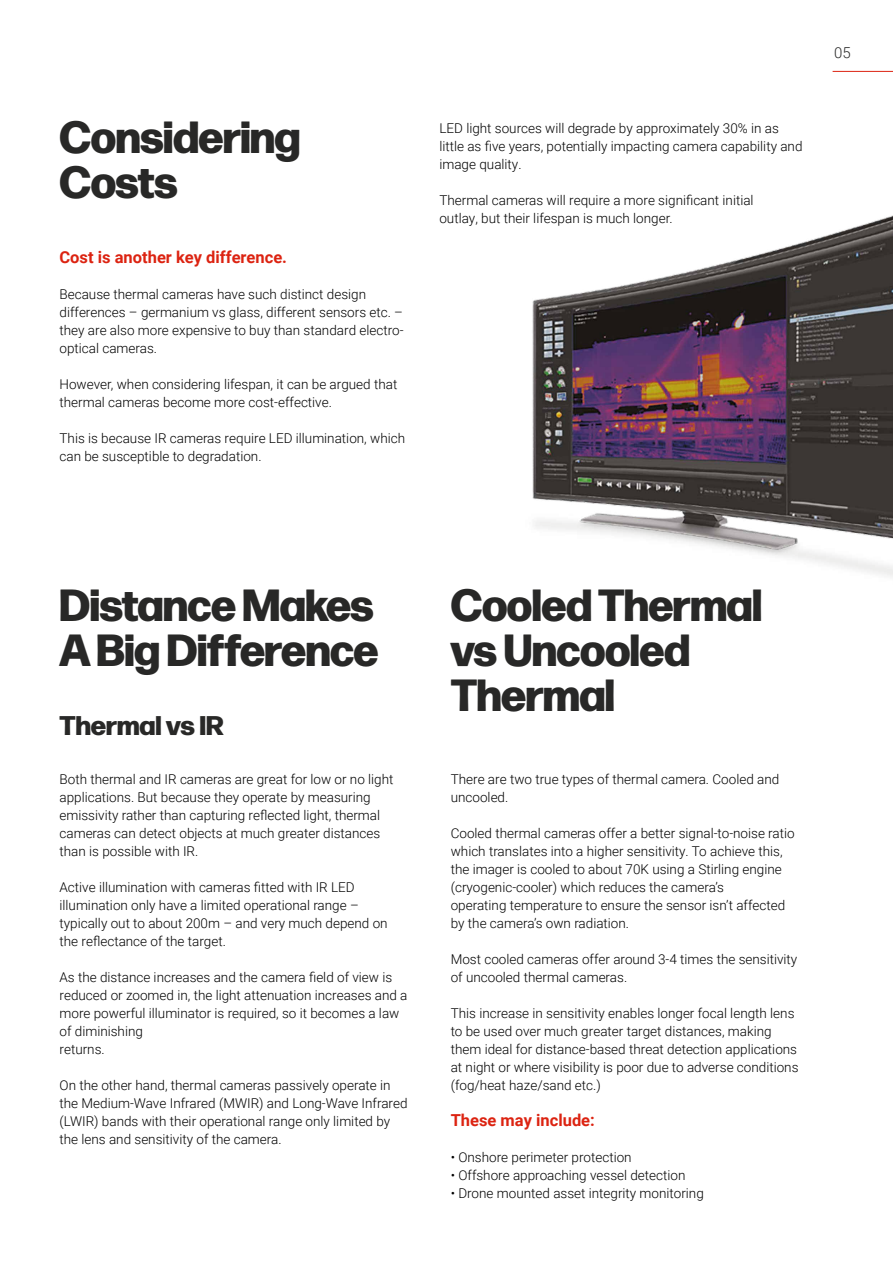
<style>
.page{position:relative;width:893px;height:1263px;background:#fff}
.page>*{position:absolute;margin:0;border:0;box-sizing:border-box;transform-origin:0 0}
.t1{font:800 45px/45px "Forma DJR Display";letter-spacing:-.01em;color:#282827}
.t2{font:800 27px "Forma DJR Display";color:#282827}
.t3{font:700 16.5px "Roboto";color:#dc2311}
.t4{font:300 15px "Roboto";color:#282827}
.t5{font:300 13.5px/18px "Roboto";color:#000}
</style>
<div class="page">
<img style="left:532px;top:215px;width:361px;height:362px">
<hr style="left:833px;top:71px;width:60px;height:1px;background:#dc2311">
<h1 class="t1" style="left:60px;top:111px;width:242px">Considering<br>Costs</h1>
<p class="t3" style="left:60px;top:245px;width:229px">Cost is another key difference.</p>
<p class="t5" style="left:60px;top:285px;width:346px">Because thermal cameras have such distinct design differences – germanium vs glass, different sensors etc. – they are also more expensive to buy than standard electro&shy;optical cameras.</p>
<p class="t5" style="left:60px;top:375px;width:339px">However, when considering lifespan, it can be argued that thermal cameras become more cost-effective.</p>
<p class="t5" style="left:60px;top:429px;width:347px">This is because IR cameras require LED illumination, which can be susceptible to degradation.</p>
<p class="t5" style="left:439px;top:119px;width:365px">LED light sources will degrade by approximately 30% in as little as five years, potentially impacting camera capability and image quality.</p>
<p class="t5" style="left:439px;top:191px;width:316px">Thermal cameras will require a more significant initial outlay, but their lifespan is much longer.</p>
<p class="t4" style="left:834px;top:42px;width:18px">05</p>
<h1 class="t1" style="left:60px;top:579px;width:321px">Distance Makes<br>A Big Difference</h1>
<h1 class="t1" style="left:451px;top:579px;width:313px">Cooled Thermal vs Uncooled<br>Thermal</h1>
<h2 class="t2" style="left:60px;top:705px;width:166px">Thermal vs IR</h2>
<p class="t5" style="left:60px;top:770px;width:335px">Both thermal and IR cameras are great for low or no light applications. But because they operate by measuring emissivity rather than capturing reflected light, thermal cameras can detect objects at much greater distances than is possible with IR.</p>
<p class="t5" style="left:60px;top:878px;width:330px">Active illumination with cameras fitted with IR LED illumination only have a limited operational range – typically out to about 200m – and very much depend on the reflectance of the target.</p>
<p class="t5" style="left:60px;top:968px;width:349px">As the distance increases and the camera field of view is reduced or zoomed in, the light attenuation increases and a more powerful illuminator is required, so it becomes a law of diminishing<br>returns.</p>
<p class="t5" style="left:60px;top:1076px;width:350px">On the other hand, thermal cameras passively operate in the Medium-Wave Infrared (MWIR) and Long-Wave Infrared (LWIR) bands with their operational range only limited by the lens and sensitivity of the camera.</p>
<p class="t5" style="left:451px;top:770px;width:330px">There are two true types of thermal camera. Cooled and uncooled.</p>
<p class="t5" style="left:451px;top:824px;width:345px">Cooled thermal cameras offer a better signal-to-noise ratio which translates into a higher sensitivity. To achieve this, the imager is cooled to about 70K using a Stirling engine (cryogenic-cooler) which reduces the camera’s<br>operating temperature to ensure the sensor isn’t affected by the camera’s own radiation.</p>
<p class="t5" style="left:451px;top:950px;width:348px">Most cooled cameras offer around 3-4 times the sensitivity of uncooled thermal cameras.</p>
<p class="t5" style="left:451px;top:1004px;width:349px">This increase in sensitivity enables longer focal length lens to be used over much greater target distances, making them ideal for distance-based threat detection applications at night or where visibility is poor due to adverse conditions (fog/heat haze/sand etc.)</p>
<p class="t3" style="left:451px;top:1109px;width:146px">These may include:</p>
<p class="t5" style="left:451px;top:1148px;width:182px">• Onshore perimeter protection</p>
<p class="t5" style="left:451px;top:1166px;width:236px">• Offshore approaching vessel detection</p>
<p class="t5" style="left:451px;top:1184px;width:255px">• Drone mounted asset integrity monitoring</p>
</div>
